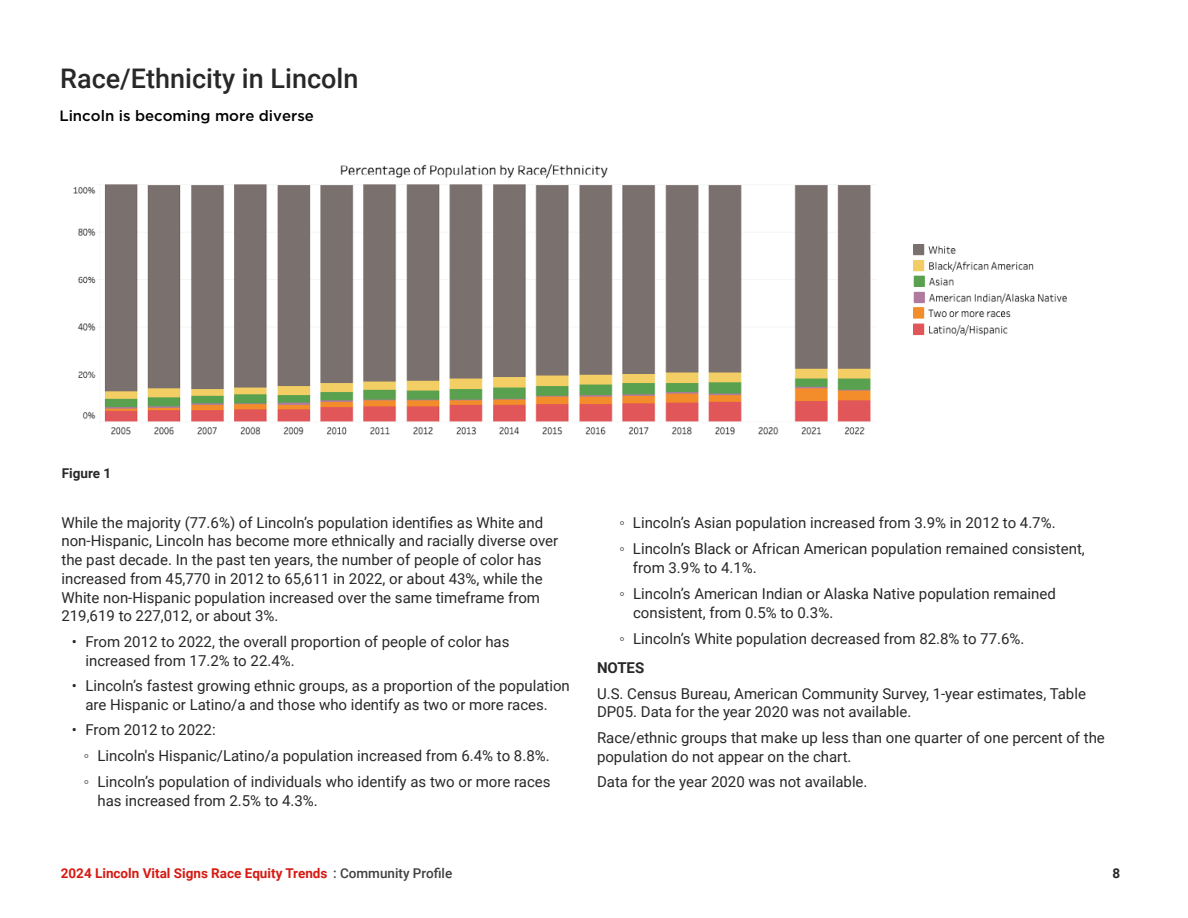
<style>
.page{position:relative;width:1188px;height:918px;background:#fff}
.page>*{position:absolute;margin:0;border:0;box-sizing:border-box;transform-origin:0 0}
.t1{font:500 27px "Roboto";color:#292829}
.t2{font:15px/18.8px "Roboto";color:#292829}
.t3{font:500 15px "Gotham";color:#000}
.t4{font:700 15px "Roboto";color:#292829}
.t5{font:700 13.5px "Roboto";color:#d61a12}
.t6{font:700 13.5px "Roboto";color:#292829}
.s1{font-family:"Arial"}
.s2{font-weight:500;color:#414042}
</style>
<div class="page">
<img style="left:73px;top:164px;width:802px;height:271px">
<img style="left:913px;top:244px;width:121px;height:28px">
<img style="left:913px;top:275px;width:154px;height:29px">
<img style="left:913px;top:307px;width:98px;height:29px">
<h1 class="t1" style="left:60px;top:59px;width:300px">Race/Ethnicity in Lincoln</h1>
<p class="t3" style="left:59px;top:106px;width:256px">Lincoln is becoming more diverse</p>
<p class="t6" style="left:62px;top:464px;width:51px">Figure 1</p>
<p class="t2" style="left:61px;top:512px;width:498px">While the majority (77.6%) of Lincoln’s population identifies as White and non-Hispanic, Lincoln has become more ethnically and racially diverse over the past decade. In the past ten years, the number of people of color has increased from 45,770 in 2012 to 65,611 in 2022, or about 43%, while the White non-Hispanic population increased over the same timeframe from 219,619 to 227,012, or about 3%.</p>
<p class="t2" style="left:85px;top:632px;width:426px;text-indent:-14px">• From 2012 to 2022, the overall proportion of people of color has increased from 17.2% to 22.4%.</p>
<p class="t2" style="left:72px;top:676px;width:499px;text-align:center">• Lincoln’s fastest growing ethnic groups, as a proportion of the population are Hispanic or Latino/a and those who identify as two or more races.</p>
<p class="t2" style="left:84px;top:717px;width:468px;line-height:25.8px;text-indent:-12px">• From 2012 to 2022:<br><span class="s1">◦</span> Lincoln's Hispanic/Latino/a population increased from 6.4% to 8.8%. <span class="s1">◦</span> Lincoln’s population of individuals who identify as two or more races</p>
<p class="t2" style="left:97px;top:791px;width:222px">has increased from 2.5% to 4.3%.</p>
<p class="t2" style="left:619px;top:509px;width:467px;line-height:26.2px"><span class="s1">◦</span> Lincoln’s Asian population increased from 3.9% in 2012 to 4.7%.<br><span class="s1">◦</span> Lincoln’s Black or African American population remained consistent,</p>
<p class="t2" style="left:620px;top:554px;width:438px;line-height:26.2px;text-indent:13px">from 3.9% to 4.1%.<br><span class="s1">◦</span> Lincoln’s American Indian or Alaska Native population remained</p>
<p class="t2" style="left:620px;top:599px;width:406px;line-height:26.2px;text-indent:13px">consistent, from 0.5% to 0.3%.<br><span class="s1">◦</span> Lincoln’s White population decreased from 82.8% to 77.6%.</p>
<p class="t4" style="left:597px;top:657px;width:49px">NOTES</p>
<p class="t2" style="left:597px;top:683px;width:490px">U.S. Census Bureau, American Community Survey, 1-year estimates, Table<br>DP05. Data for the year 2020 was not available.</p>
<p class="t2" style="left:597px;top:728px;width:509px">Race/ethnic groups that make up less than one quarter of one percent of the population do not appear on the chart.</p>
<p class="t2" style="left:597px;top:772px;width:272px">Data for the year 2020 was not available.</p>
<p class="t5" style="left:61px;top:864px;width:393px">2024 Lincoln Vital Signs Race Equity Trends <span class="s2">: Community Profile</span></p>
<p class="t6" style="left:1112px;top:863px;width:9px">8</p>
</div>
